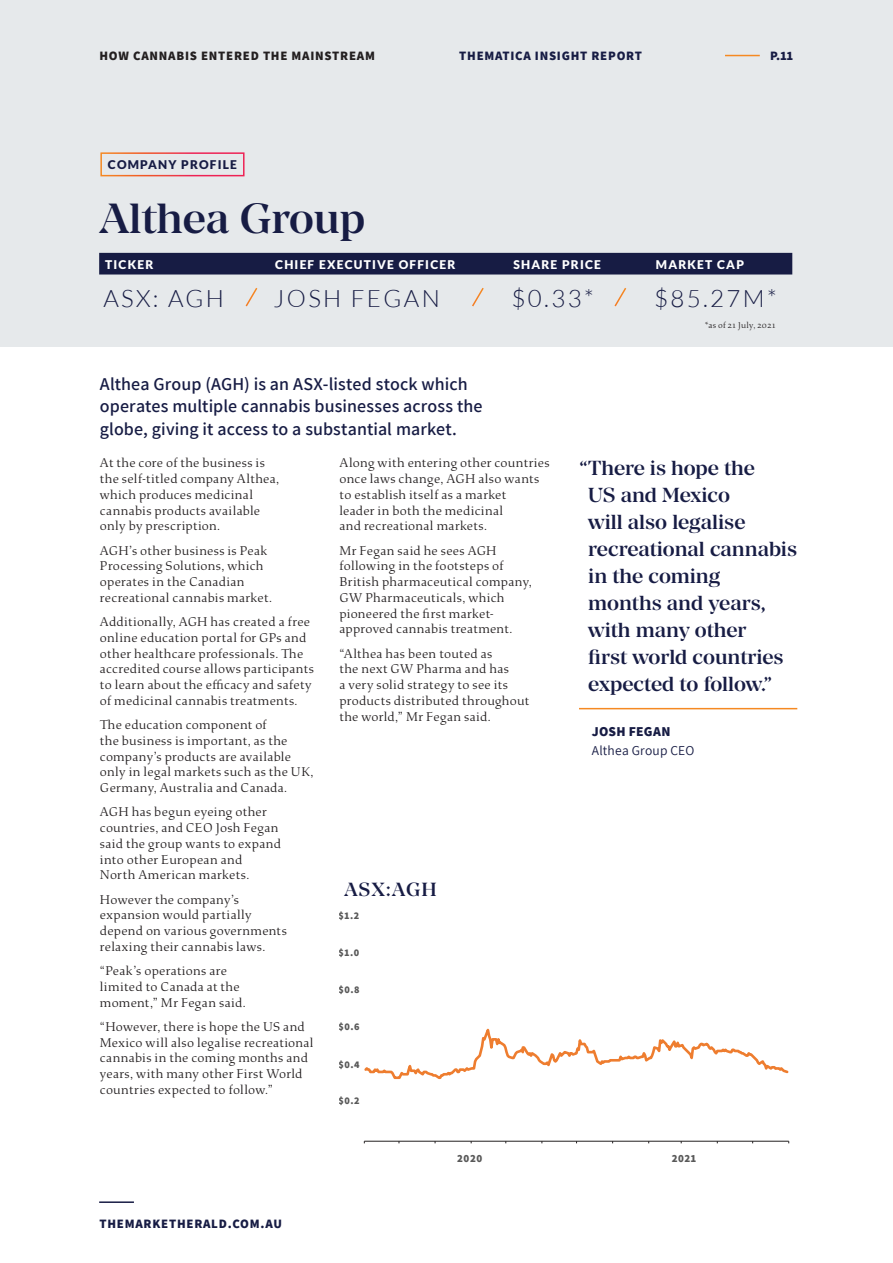
<style>
.page{position:relative;width:893px;height:1263px;background:#fff}
.page>*{position:absolute;margin:0;border:0;box-sizing:border-box;transform-origin:0 0}
.t1{font:500 42px "Manier";color:#171c44}
.t2{font:300 24px "Lato";letter-spacing:.1em;color:#171c44}
.Quotes{font:500 20.25px/27px "Manier";color:#171c44}
.t3{font:500 18.9px "Manier";letter-spacing:.05em;color:#171c44}
.Basic_intro{font:600 18px/22.5px "Assistant";letter-spacing:.005em;color:#171c44}
.Body_copy{font:300 13.5px/15.8px "Study";letter-spacing:.025em;color:#231f20}
.Basic_intro-2{font:13.5px "Assistant";letter-spacing:.015em;color:#171c44}
.Basic_intro-3{font:800 13.5px "Assistant";letter-spacing:.02em;color:#171c44}
.t4{font:800 12.75px "Assistant";letter-spacing:.06em;color:#171c44}
.t5{font:800 12.75px "Assistant";letter-spacing:.06em;color:#231f20}
.t6{font:900 12px "Lato";letter-spacing:.1em;color:#fff}
.t7{font:900 12px "Lato";letter-spacing:.1em;color:#171c44}
.t8{font:800 10.8px "Assistant";letter-spacing:.05em;color:#595959}
.t9{font:800 10.05px "Assistant";color:#595959}
.Body_copy-2{font:300 9px "Study";letter-spacing:.045em;color:#231f20}
</style>
<div class="page">
<hr style="left:99px;top:1201px;width:35px;height:2px;background:#171c44">
<div style="left:0;top:0;width:893px;height:347px;background:#e6e9eb"></div>
<div style="left:100px;top:152px;width:145px;height:24px;border:2px solid #fff"></div>
<svg style="left:245px;top:288px;width:13px;height:19px"></svg>
<svg style="left:472px;top:287px;width:12px;height:20px"></svg>
<hr style="left:725px;top:55px;width:35px;height:1px;background:#f58922">
<svg style="left:614px;top:288px;width:13px;height:19px"></svg>
<svg style="left:364px;top:1028px;width:425px;height:52px"></svg>
<hr style="left:364px;top:1141px;width:425px;height:1px;background:#231f20">
<div style="left:99px;top:253px;width:693px;height:21px;background:#171c44"></div>
<hr style="left:579px;top:708px;width:218px;height:1px;background:#f58922">
<p class="t5" style="left:99px;top:47px;width:277px">HOW CANNABIS ENTERED THE MAINSTREAM</p>
<p class="t4" style="left:459px;top:47px;width:184px">THEMATICA INSIGHT REPORT</p>
<p class="t4" style="left:770px;top:47px;width:24px">P.11</p>
<p class="t7" style="left:108px;top:158px;width:131px">COMPANY PROFILE</p>
<h1 class="t1" style="left:100px;top:193px;width:267px">Althea Group</h1>
<p class="t6" style="left:105px;top:257px;width:50px">TICKER</p>
<p class="t6" style="left:275px;top:257px;width:182px">CHIEF EXECUTIVE OFFICER</p>
<p class="t6" style="left:513px;top:257px;width:89px">SHARE PRICE</p>
<p class="t6" style="left:656px;top:257px;width:90px">MARKET CAP</p>
<p class="t2" style="left:103px;top:285px;width:122px">ASX: AGH</p>
<p class="t2" style="left:274px;top:285px;width:168px">JOSH FEGAN</p>
<p class="t2" style="left:512px;top:285px;width:84px">$0.33*</p>
<p class="t2" style="left:654px;top:285px;width:124px">$85.27M*</p>
<p class="Basic_intro" style="left:100px;top:372px;width:384px">Althea Group (AGH) is an ASX-listed stock which operates multiple cannabis businesses across the globe, giving it access to a substantial market.</p>
<p class="Body_copy" style="left:100px;top:455px;width:181px">At the core of the business is the self-titled company Althea, which produces medicinal cannabis products available only by prescription.</p>
<p class="Body_copy" style="left:100px;top:543px;width:174px">AGH’s other business is Peak<br>Processing Solutions, which operates in the Canadian recreational cannabis market.</p>
<p class="Body_copy" style="left:100px;top:614px;width:216px">Additionally, AGH has created a free online education portal for GPs and other healthcare professionals. The accredited course allows participants to learn about the efficacy and safety of medicinal cannabis treatments.</p>
<p class="Body_copy" style="left:100px;top:717px;width:215px">The education component of<br>the business is important, as the company’s products are available only in legal markets such as the UK,<br>Germany, Australia and Canada.</p>
<p class="Body_copy" style="left:100px;top:804px;width:183px">AGH has begun eyeing other countries, and CEO Josh Fegan said the group wants to expand into other European and<br>North American markets.</p>
<p class="Body_copy" style="left:100px;top:892px;width:188px">However the company’s expansion would partially depend on various governments relaxing their cannabis laws.</p>
<p class="Body_copy" style="left:100px;top:963px;width:147px">“Peak’s operations are limited to Canada at the moment,” Mr Fegan said.</p>
<p class="Body_copy" style="left:100px;top:1019px;width:215px">“However, there is hope the US and Mexico will also legalise recreational cannabis in the coming months and years, with many other First World countries expected to follow.”</p>
<p class="Body_copy" style="left:339px;top:455px;width:212px">Along with entering other countries once laws change, AGH also wants to establish itself as a market<br>leader in both the medicinal<br>and recreational markets.</p>
<p class="Body_copy" style="left:339px;top:543px;width:194px">Mr Fegan said he sees AGH following in the footsteps of<br>British pharmaceutical company,<br>GW Pharmaceuticals, which pioneered the first market&shy;approved cannabis treatment.</p>
<p class="Body_copy" style="left:339px;top:646px;width:191px">“Althea has been touted as<br>the next GW Pharma and has<br>a very solid strategy to see its products distributed throughout the world,” Mr Fegan said.</p>
<p class="t3" style="left:344px;top:878px;width:94px">ASX:AGH</p>
<p class="t9" style="left:339px;top:909px;width:22px">$1.2</p>
<p class="t9" style="left:339px;top:946px;width:22px">$1.0</p>
<p class="t9" style="left:339px;top:983px;width:23px">$0.8</p>
<p class="t9" style="left:339px;top:1019px;width:23px">$0.6</p>
<p class="t9" style="left:339px;top:1058px;width:23px">$0.4</p>
<p class="t9" style="left:339px;top:1094px;width:23px">$0.2</p>
<p class="Body_copy-2" style="left:705px;top:320px;width:72px">*as of 21 July, 2021</p>
<p class="Quotes" style="left:588px;top:454px;width:210px;text-indent:-9px">“There is hope the<br>US and Mexico<br>will also legalise recreational cannabis in the coming months and years, with many other<br>first world countries expected to follow.”</p>
<p class="Basic_intro-3" style="left:592px;top:722px;width:80px">JOSH FEGAN</p>
<p class="Basic_intro-2" style="left:592px;top:742px;width:104px">Althea Group CEO</p>
<p class="t4" style="left:99px;top:1215px;width:184px">THEMARKETHERALD.COM.AU</p>
<p class="t8" style="left:457px;top:1151px;width:26px">2020</p>
<p class="t8" style="left:672px;top:1151px;width:26px">2021</p>
</div>
